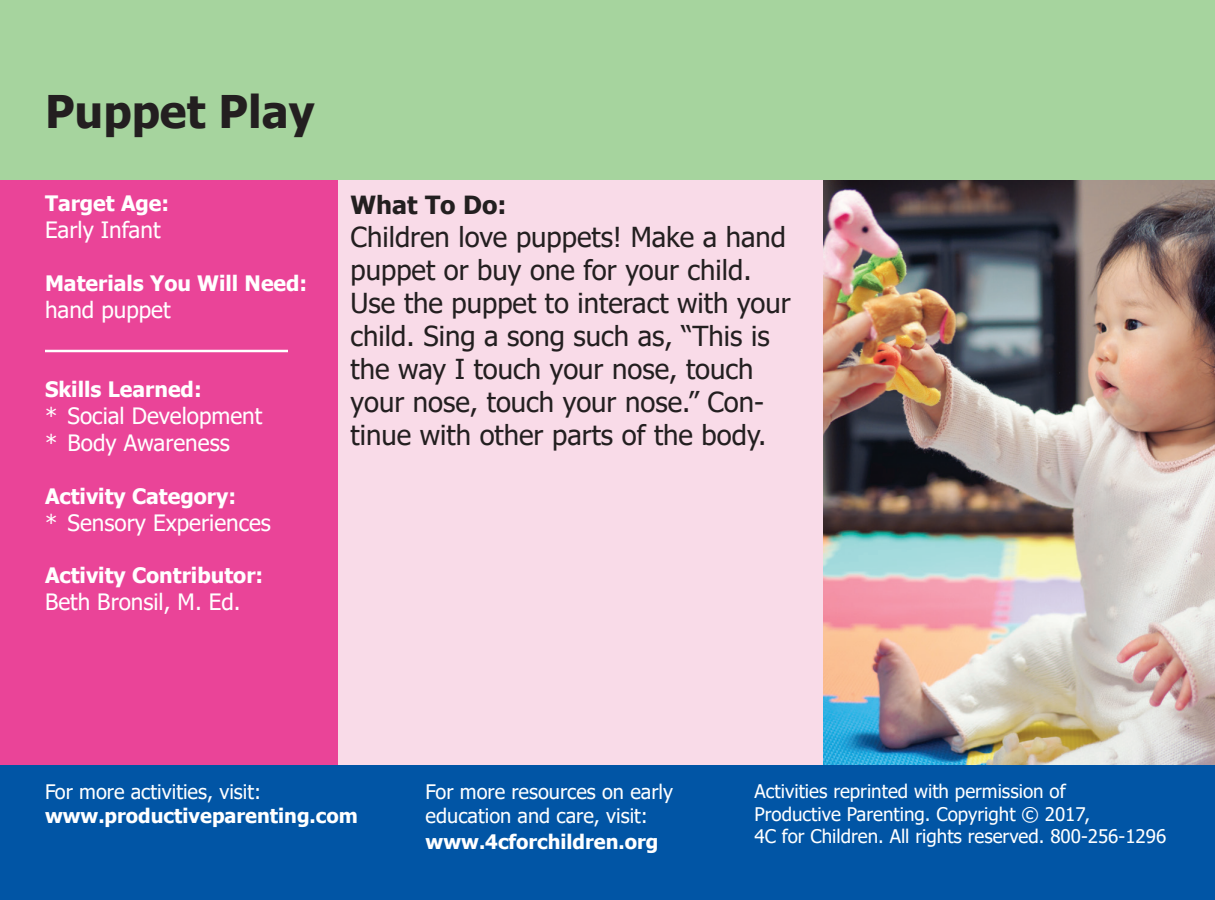
<style>
.page{position:relative;width:1215px;height:900px;background:#fff}
.page>*{position:absolute;margin:0;border:0;box-sizing:border-box;transform-origin:0 0}
.t1{font:700 45px "Tahoma";color:#231f20}
.t2{font:27.5px/33px "Tahoma";color:#231f20}
.t3{font:700 25px "Tahoma";color:#231f20}
.t4{font:22.5px "Tahoma";color:#fff}
.t5{font:700 21.25px "Tahoma";color:#fff}
.t6{font:20px/24px "Tahoma";color:#fff}
.t7{font:700 20px "Tahoma";color:#fff}
.t8{font:18.75px/22.5px "Tahoma";color:#fff}
</style>
<div class="page">
<div style="left:0;top:0;width:1215px;height:205px;background:#a6d49e"></div>
<div style="left:316px;top:180px;width:548px;height:720px;background:#f9dbe8"></div>
<img style="left:823px;top:180px;width:392px;height:585px">
<div style="left:0;top:180px;width:338px;height:720px;background:#ea4498"></div>
<hr style="left:45px;top:350px;width:243px;height:2px;background:#fff">
<div style="left:0;top:765px;width:1215px;height:135px;background:#0155a5"></div>
<p class="t1" style="left:45px;top:80px;width:271px">Puppet Play</p>
<p class="t5" style="left:45px;top:189px;width:126px">Target Age:</p>
<p class="t4" style="left:45px;top:215px;width:117px">Early Infant</p>
<p class="t5" style="left:45px;top:268px;width:264px">Materials You Will Need:</p>
<p class="t4" style="left:45px;top:294px;width:127px">hand puppet</p>
<p class="t5" style="left:45px;top:375px;width:158px">Skills Learned:</p>
<p class="t4" style="left:45px;top:401px;width:219px">* Social Development</p>
<p class="t4" style="left:45px;top:428px;width:186px">* Body Awareness</p>
<p class="t5" style="left:45px;top:481px;width:193px">Activity Category:</p>
<p class="t4" style="left:45px;top:507px;width:227px">* Sensory Experiences</p>
<p class="t5" style="left:45px;top:561px;width:220px">Activity Contributor:</p>
<p class="t4" style="left:45px;top:587px;width:197px">Beth Bronsil, M. Ed.</p>
<p class="t3" style="left:351px;top:187px;width:157px">What To Do:</p>
<p class="t2" style="left:351px;top:222px;width:442px">Children love puppets! Make a hand puppet or buy one for your child.<br>Use the puppet to interact with your child. Sing a song such as, “This is the way I touch your nose, touch your nose, touch your nose.” Con&shy;tinue with other parts of the body.</p>
<p class="t6" style="left:45px;top:781px;width:218px">For more activities, visit:</p>
<p class="t7" style="left:45px;top:802px;width:314px">www.productiveparenting.com</p>
<p class="t6" style="left:426px;top:781px;width:249px">For more resources on early education and care, visit:</p>
<p class="t7" style="left:426px;top:828px;width:234px">www.4cforchildren.org</p>
<p class="t8" style="left:755px;top:781px;width:413px">Activities reprinted with permission of<br>Productive Parenting. Copyright © 2017,<br>4C for Children. All rights reserved. 800-256-1296</p>
</div>
